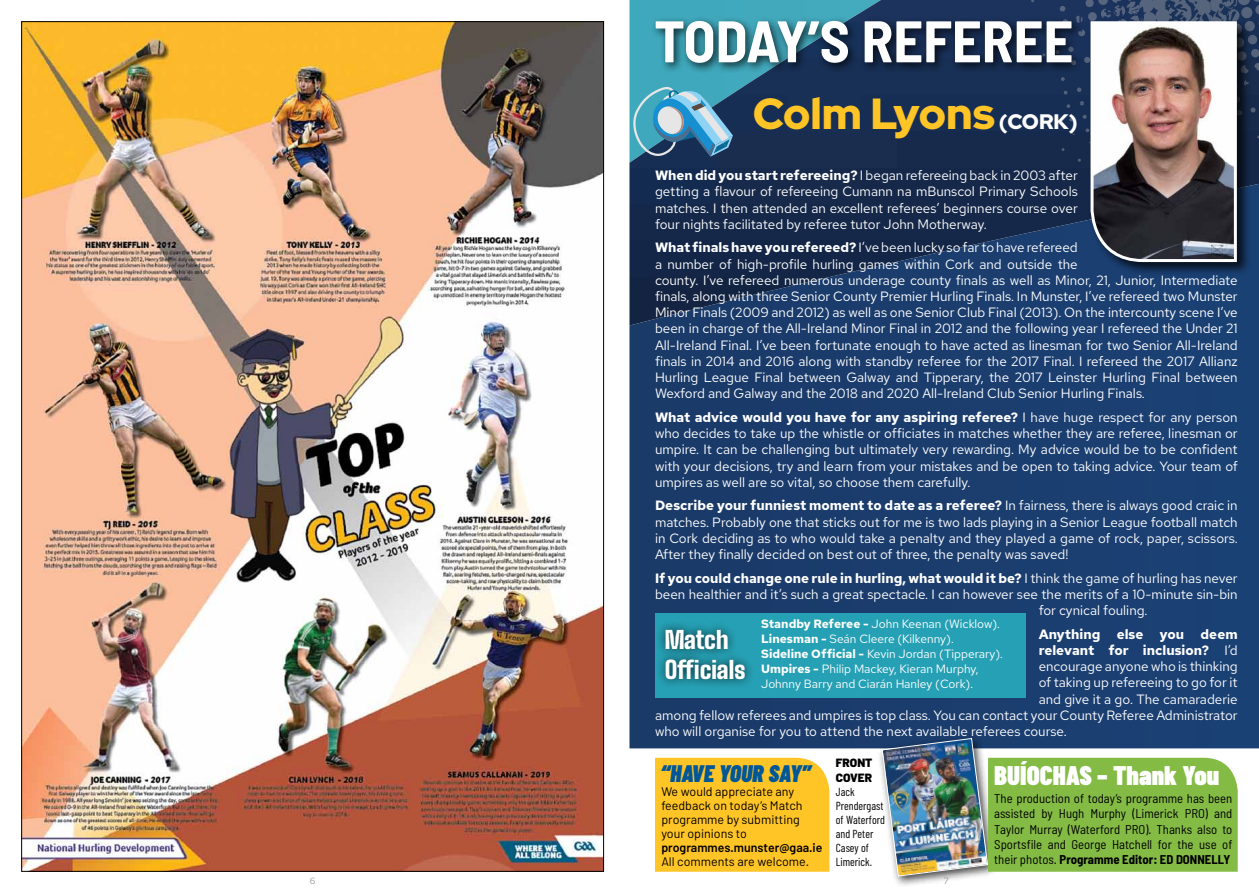
<style>
.page{position:relative;width:1259px;height:893px;background:#fff}
.page>*{position:absolute;margin:0;border:0;box-sizing:border-box;transform-origin:0 0}
.t1{font:700 semi-condensed 58.5px "Barlow";color:#fff}
.t2{font:900 43.5px "Red Hat Display";color:#ffc425}
.t3{font:900 27px "Barlow Condensed";color:#fff}
.t4{font:900 24px/30px "Big Shoulders Text";color:#fff}
.t5{font:italic 900 24px "Barlow Condensed";color:#005798}
.t6{font:13.5px/16.2px "Red Hat Text";color:#fff;text-align:justify}
.t7{font:700 13.5px "Red Hat Text";color:#fff}
.t8{font:semi-condensed 12.75px/15.3px "Barlow";color:#000;text-align:justify}
.t9{font:12.45px/14.1px "Barlow";color:#000}
.t10{font:600 12.45px "Barlow";color:#000}
.t11{font:12px/15px "Red Hat Text";color:#fff}
.t12{font:900 12px/14.4px "Barlow";color:#000}
.t13{font:11.7px/14.1px "Barlow Condensed";color:#000}
.t14{font:9px "Red Hat Text";color:#939598}
.s1{font-size:21px;color:#fff}
.s2{font-weight:700}
.s3{font-weight:400}
</style>
<div class="page">
<img style="left:23px;top:23px;width:579px;height:847px">
<svg style="left:629px;top:0;width:630px;height:748px;background:#193967"></svg>
<div style="left:650px;top:15px;width:432px;height:59px;background:#000;opacity:.75"></div>
<div style="left:1088px;top:19px;width:163px;height:258px;background:#000;opacity:.75"></div>
<svg style="left:1031px;top:0;width:228px;height:264px"></svg>
<svg style="left:629px;top:0;width:252px;height:163px;background:#306681"></svg>
<div style="left:655px;top:613px;width:371px;height:84px;background:#26a0b4"></div>
<div style="left:656px;top:619px;width:98px;height:69px;background:#000;opacity:.75"></div>
<div style="left:876px;top:733px;width:123px;height:154px;background:#000;opacity:.75"></div>
<img style="left:881px;top:723px;width:356px;height:164px">
<div style="left:655px;top:758px;width:174px;height:114px;background:#ffc425"></div>
<p class="t14" style="left:310px;top:875px;width:7px">6</p>
<h1 class="t1" style="left:654px;top:5px;width:421px">TODAY’S REFEREE</h1>
<h2 class="t2" style="left:753px;top:85px;width:326px">Colm Lyons <span class="s1">(CORK)</span></h2>
<p class="t6" style="left:655px;top:167px;width:424px"><span class="s2">When did you start refereeing?</span> I began refereeing back in 2003 after getting a flavour of refereeing Cumann na mBunscol Primary Schools matches. I then attended an excellent referees’ beginners course over four nights facilitated by referee tutor John Motherway.</p>
<p class="t6" style="left:655px;top:239px;width:584px;text-align:left"><span class="s2">What finals have you refereed?</span> I’ve been lucky so far to have refereed<br>a number of high-profile hurling games within Cork and outside the<br>county. I’ve refereed numerous underage county finals as well as Minor, 21, Junior, Intermediate finals, along with three Senior County Premier Hurling Finals. In Munster, I’ve refereed two Munster Minor Finals (2009 and 2012) as well as one Senior Club Final (2013). On the intercounty scene I’ve been in charge of the All-Ireland Minor Final in 2012 and the following year I refereed the Under 21<br>All-Ireland Final. I’ve been fortunate enough to have acted as linesman for two Senior All-Ireland finals in 2014 and 2016 along with standby referee for the 2017 Final. I refereed the 2017 Allianz Hurling League Final between Galway and Tipperary, the 2017 Leinster Hurling Final between Wexford and Galway and the 2018 and 2020 All-Ireland Club Senior Hurling Finals.</p>
<p class="t6" style="left:655px;top:409px;width:584px"><span class="s2">What advice would you have for any aspiring referee?</span> I have huge respect for any person who decides to take up the whistle or officiates in matches whether they are referee, linesman or umpire. It can be challenging but ultimately very rewarding. My advice would be to be confident with your decisions, try and learn from your mistakes and be open to taking advice. Your team of umpires as well are so vital, so choose them carefully.</p>
<p class="t6" style="left:655px;top:497px;width:584px"><span class="s2">Describe your funniest moment to date as a referee?</span> In fairness, there is always good craic in matches. Probably one that sticks out for me is two lads playing in a Senior League football match in Cork deciding as to who would take a penalty and they played a game of rock, paper, scissors.<br>After they finally decided on best out of three, the penalty was saved!</p>
<p class="t7" style="left:655px;top:569px;width:584px">If you could change one rule in hurling, what would it be? <span class="s3">I think the game of hurling has never</span></p>
<p class="t6" style="left:655px;top:586px;width:584px">been healthier and it’s such a great spectacle. I can however see the merits of a 10-minute sin-bin</p>
<p class="t6" style="left:1038px;top:602px;width:110px">for cynical fouling.</p>
<p class="t7" style="left:1038px;top:625px;width:200px">Anything else you deem</p>
<p class="t7" style="left:1038px;top:641px;width:201px">relevant for inclusion? <span class="s3">I’d</span></p>
<p class="t6" style="left:1038px;top:658px;width:201px">encourage anyone who is thinking</p>
<p class="t6" style="left:1038px;top:674px;width:200px">of taking up refereeing to go for it</p>
<p class="t6" style="left:1038px;top:691px;width:201px">and give it a go. The camaraderie</p>
<p class="t6" style="left:655px;top:707px;width:584px">among fellow referees and umpires is top class. You can contact your County Referee Administrator</p>
<p class="t6" style="left:655px;top:723px;width:413px">who will organise for you to attend the next available referees course.</p>
<p class="t11" style="left:761px;top:616px;width:243px"><span class="s2">Standby Referee -</span> John Keenan (Wicklow).<br><span class="s2">Linesman -</span> Seán Cleere (Kilkenny).<br><span class="s2">Sideline Official -</span> Kevin Jordan (Tipperary).<br><span class="s2">Umpires -</span> Philip Mackey, Kieran Murphy, Johnny Barry and Ciarán Hanley (Cork).</p>
<h3 class="t4" style="left:665px;top:624px;width:83px">Match<br>Officials</h3>
<h3 class="t5" style="left:660px;top:759px;width:153px">“HAVE YOUR SAY”</h3>
<p class="t9" style="left:661px;top:784px;width:143px">We would appreciate any feedback on today’s Match programme by submitting your opinions to</p>
<p class="t10" style="left:661px;top:840px;width:162px">programmes.munster@gaa.ie</p>
<p class="t9" style="left:661px;top:855px;width:149px">All comments are welcome.</p>
<p class="t12" style="left:836px;top:756px;width:38px">FRONT<br>COVER</p>
<p class="t13" style="left:836px;top:784px;width:51px">Jack<br>Prendergast of Waterford and Peter<br>Casey of<br>Limerick.</p>
<p class="t8" style="left:994px;top:790px;width:240px">The production of today’s programme has been assisted by Hugh Murphy (Limerick PRO) and Taylor Murray (Waterford PRO). Thanks also to Sportsfile and George Hatchell for the use of their photos. <span class="s2">Programme Editor: ED DONNELLY</span></p>
<h3 class="t3" style="left:994px;top:758px;width:226px">BUÍOCHAS – Thank You</h3>
<p class="t14" style="left:944px;top:875px;width:7px">7</p>
</div>
